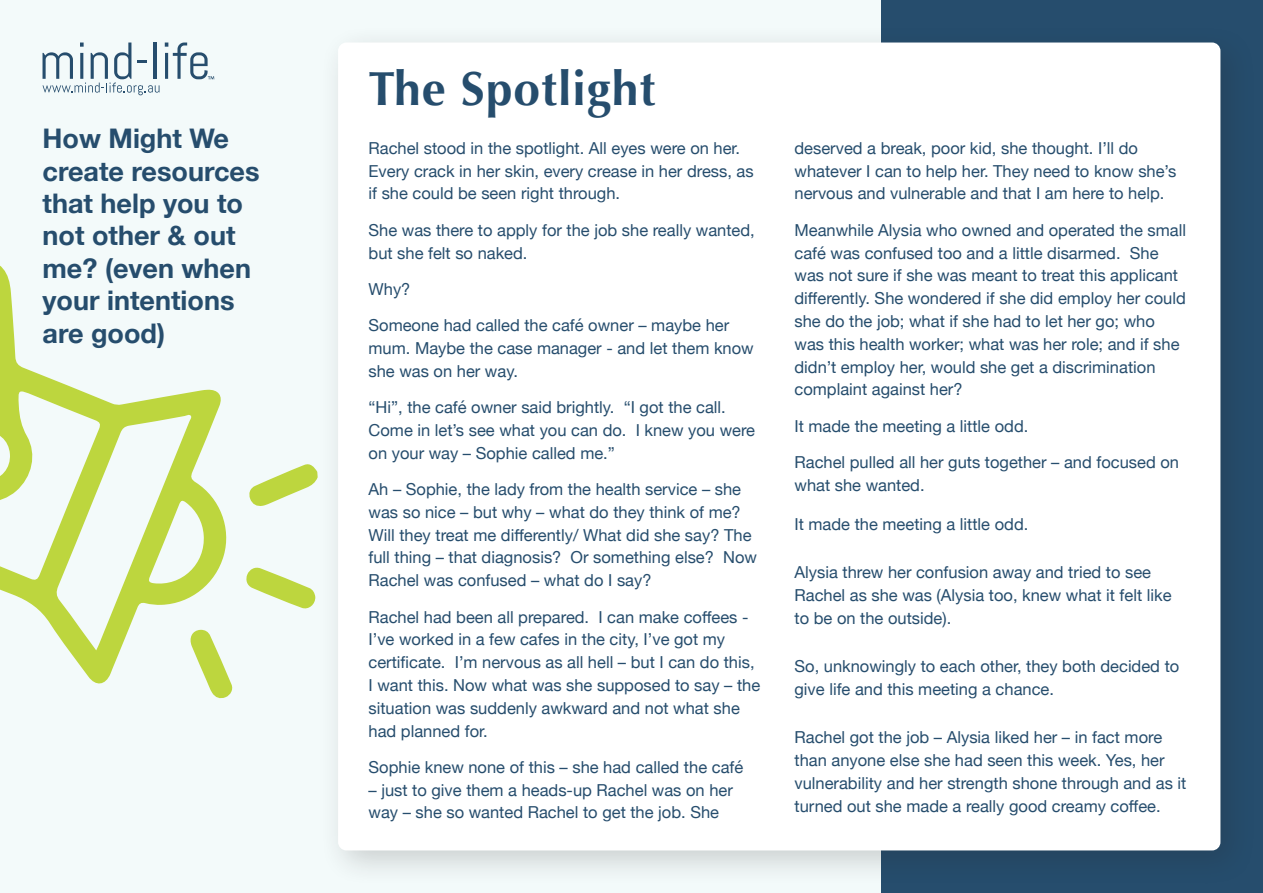
<style>
.page{position:relative;width:1263px;height:893px;background:#fff}
.page>*{position:absolute;margin:0;border:0;box-sizing:border-box;transform-origin:0 0}
.t1{font:700 48px "Optima";letter-spacing:.02em;color:#264d6d}
.t2{font:700 27px/32.4px "Helvetica Neue";color:#264d6d}
.Default_Paragraph{font:16.5px/22.8px "Helvetica Neue";color:#264d6d}
</style>
<div class="page">
<div style="left:881px;top:0;width:382px;height:893px;background:#264d6d"></div>
<div style="left:0;top:0;width:881px;height:893px;background:#f3fafa"></div>
<svg style="left:0;top:265px;width:227px;height:419px"></svg>
<svg style="left:249px;top:464px;width:69px;height:42px"></svg>
<svg style="left:246px;top:567px;width:70px;height:42px"></svg>
<svg style="left:188px;top:630px;width:45px;height:69px"></svg>
<div style="left:319px;top:24px;width:938px;height:863px;background:#231f20;opacity:.2"></div>
<div style="left:338px;top:43px;width:882px;height:807px;background:#fff;border-radius:8px"></div>
<svg style="left:43px;top:43px;width:116px;height:52px"></svg>
<svg style="left:165px;top:43px;width:49px;height:36px"></svg>
<p class="t2" style="left:43px;top:123px;width:219px">How Might We create resources that help you to not other &amp; out me? (even when your intentions are good)</p>
<p class="t1" style="left:369px;top:61px;width:288px">The Spotlight</p>
<p class="Default_Paragraph" style="left:369px;top:138px;width:387px">Rachel stood in the spotlight. All eyes were on her.<br>Every crack in her skin, every crease in her dress, as if she could be seen right through.</p>
<p class="Default_Paragraph" style="left:369px;top:219px;width:388px">She was there to apply for the job she really wanted, but she felt so naked.</p>
<p class="Default_Paragraph" style="left:369px;top:279px;width:43px">Why?</p>
<p class="Default_Paragraph" style="left:369px;top:315px;width:387px">Someone had called the café owner – maybe her mum. Maybe the case manager - and let them know she was on her way.</p>
<p class="Default_Paragraph" style="left:369px;top:397px;width:388px">“Hi”, the café owner said brightly. “I got the call.<br>Come in let’s see what you can do. I knew you were on your way – Sophie called me.”</p>
<p class="Default_Paragraph" style="left:369px;top:479px;width:390px">Ah – Sophie, the lady from the health service – she was so nice – but why – what do they think of me?<br>Will they treat me differently/ What did she say? The full thing – that diagnosis? Or something else? Now Rachel was confused – what do I say?</p>
<p class="Default_Paragraph" style="left:369px;top:606px;width:393px">Rachel had been all prepared. I can make coffees - I’ve worked in a few cafes in the city, I’ve got my certificate. I’m nervous as all hell – but I can do this, I want this. Now what was she supposed to say – the situation was suddenly awkward and not what she had planned for.</p>
<p class="Default_Paragraph" style="left:369px;top:756px;width:376px">Sophie knew none of this – she had called the café</p>
<p class="Default_Paragraph" style="left:369px;top:779px;width:366px">– just to give them a heads-up Rachel was on her way – she so wanted Rachel to get the job. She</p>
<p class="Default_Paragraph" style="left:794px;top:138px;width:383px">deserved a break, poor kid, she thought. I’ll do whatever I can to help her. They need to know she’s nervous and vulnerable and that I am here to help.</p>
<p class="Default_Paragraph" style="left:794px;top:219px;width:393px">Meanwhile Alysia who owned and operated the small café was confused too and a little disarmed. She was not sure if she was meant to treat this applicant differently. She wondered if she did employ her could she do the job; what if she had to let her go; who was this health worker; what was her role; and if she didn’t employ her, would she get a discrimination complaint against her?</p>
<p class="Default_Paragraph" style="left:794px;top:415px;width:235px">It made the meeting a little odd.</p>
<p class="Default_Paragraph" style="left:794px;top:452px;width:386px">Rachel pulled all her guts together – and focused on what she wanted.</p>
<p class="Default_Paragraph" style="left:794px;top:514px;width:235px">It made the meeting a little odd.</p>
<p class="Default_Paragraph" style="left:794px;top:562px;width:379px">Alysia threw her confusion away and tried to see<br>Rachel as she was (Alysia too, knew what it felt like to be on the outside).</p>
<p class="Default_Paragraph" style="left:794px;top:656px;width:386px">So, unknowingly to each other, they both decided to give life and this meeting a chance.</p>
<p class="Default_Paragraph" style="left:794px;top:727px;width:393px">Rachel got the job – Alysia liked her – in fact more than anyone else she had seen this week. Yes, her vulnerability and her strength shone through and as it turned out she made a really good creamy coffee.</p>
</div>
